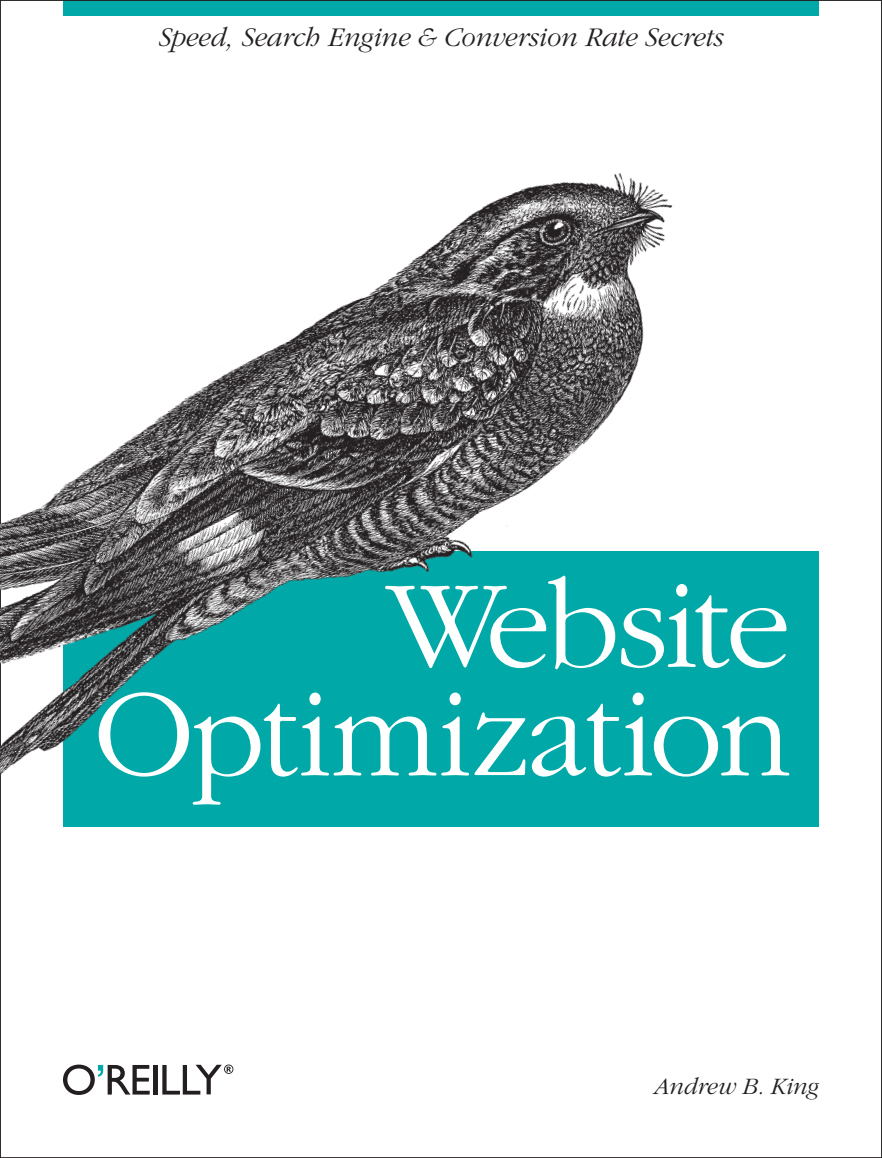
<style>
.page{position:relative;width:882px;height:1158px;background:#fff}
.page>*{position:absolute;margin:0;border:0;box-sizing:border-box;transform-origin:0 0}
.Title_color_block{font:300 129.5px "Garamond";letter-spacing:-.03em;color:#fff}
.Tagline{font:italic 300 28px "Garamond";letter-spacing:-.005em;color:#231f20}
.Author{font:italic 300 24.5px "Garamond";letter-spacing:-.015em;color:#231f20}
</style>
<div class="page">
<div style="left:63px;top:551px;width:756px;height:275px;background:#00a9a7"></div>
<div style="left:63px;top:0;width:756px;height:16px;background:#00a9a7"></div>
<svg style="left:63px;top:1064px;width:87px;height:31px"></svg>
<hr style="left:154px;top:1065px;width:4px;height:29px;background:#231f20">
<svg style="left:162px;top:1064px;width:71px;height:30px"></svg>
<img style="left:0;top:110px;width:673px;height:701px">
<p class="Tagline" style="left:158px;top:22px;width:567px">Speed, Search Engine &amp; Conversion Rate Secrets</p>
<p class="Title_color_block" style="left:386px;top:557px;width:407px">Website</p>
<p class="Title_color_block" style="left:94px;top:666px;width:698px">Optimization</p>
<p class="Author" style="left:654px;top:1073px;width:167px">Andrew B. King</p>
</div>
